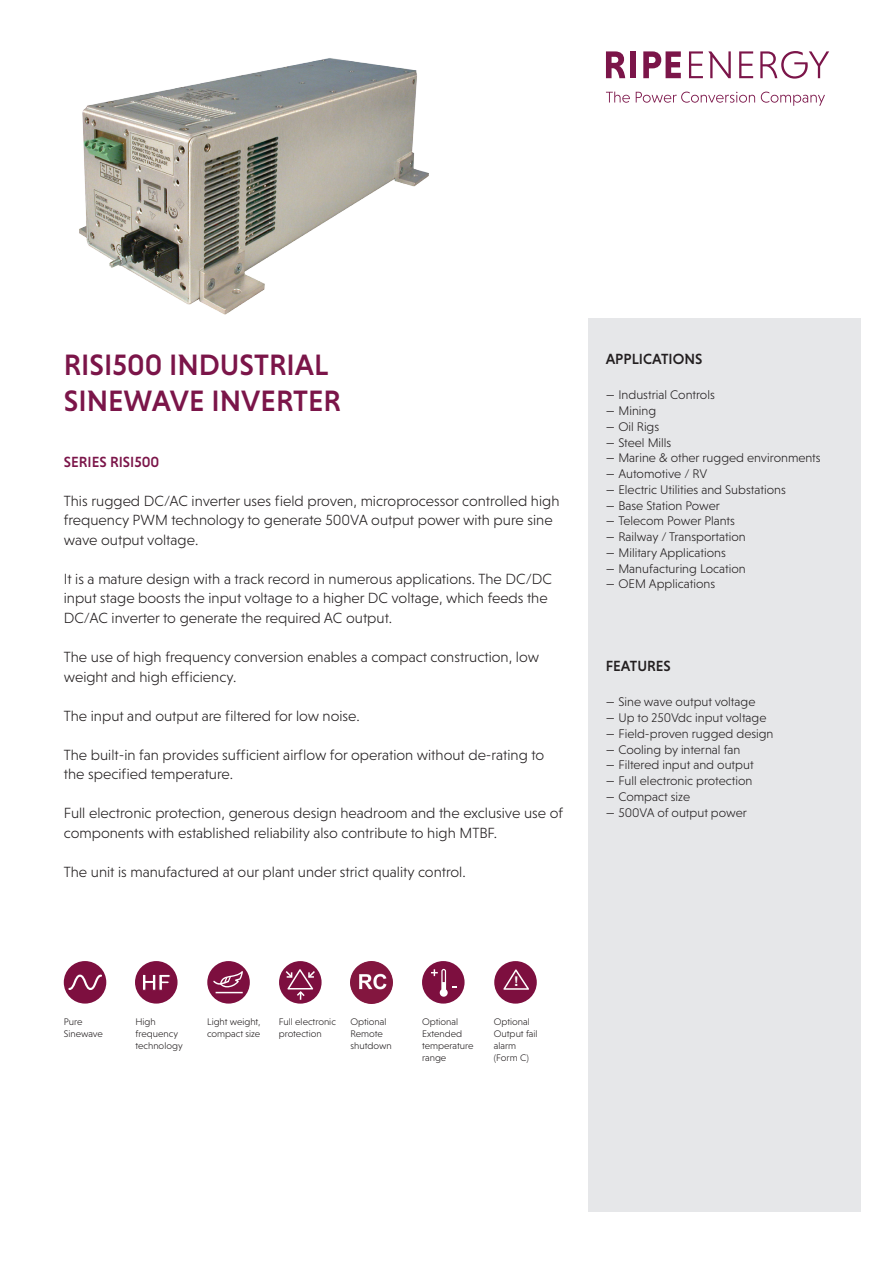
<style>
.page{position:relative;width:893px;height:1263px;background:#fff}
.page>*{position:absolute;margin:0;border:0;box-sizing:border-box;transform-origin:0 0}
.t1{font:500 30px "Niveau Grotesk";color:#7b1549}
.t2{font:300 15px/19.5px "Niveau Grotesk";color:#231f20}
.t3{font:500 15px "Niveau Grotesk";color:#231f20}
.t4{font:500 15px "Niveau Grotesk";color:#7b1549}
.t5{font:700 13.5px "Helvetica Neue";color:#fff}
.t6{font:300 12.75px "Niveau Grotesk";color:#231f20}
.t7{font:300 9.75px/12px "Niveau Grotesk";color:#231f20}
</style>
<div class="page">
<div style="left:588px;top:319px;width:273px;height:893px;background:#e6e7e9"></div>
<svg style="left:606px;top:51px;width:19px;height:27px"></svg>
<div style="left:631px;top:51px;width:5px;height:27px;background:#7b1549"></div>
<svg style="left:643px;top:51px;width:38px;height:27px"></svg>
<svg style="left:689px;top:51px;width:42px;height:27px"></svg>
<svg style="left:739px;top:51px;width:14px;height:27px"></svg>
<svg style="left:760px;top:51px;width:69px;height:28px"></svg>
<svg style="left:606px;top:92px;width:24px;height:11px"></svg>
<svg style="left:636px;top:92px;width:119px;height:11px"></svg>
<svg style="left:761px;top:92px;width:64px;height:14px"></svg>
<div style="left:64px;top:961px;width:42px;height:42px;background:#7d0f3f;border-radius:50%"></div>
<svg style="left:68px;top:974px;width:34px;height:16px"></svg>
<div style="left:135px;top:961px;width:43px;height:42px;background:#7d0f3f;border-radius:50%"></div>
<svg style="left:143px;top:974px;width:27px;height:17px"></svg>
<div style="left:207px;top:961px;width:43px;height:42px;background:#7d0f3f;border-radius:50%"></div>
<svg style="left:213px;top:971px;width:30px;height:22px"></svg>
<div style="left:494px;top:961px;width:43px;height:42px;background:#7d0f3f;border-radius:50%"></div>
<svg style="left:503px;top:969px;width:26px;height:21px"></svg>
<div style="left:422px;top:961px;width:43px;height:42px;background:#7d0f3f;border-radius:50%"></div>
<svg style="left:431px;top:969px;width:26px;height:28px"></svg>
<img style="left:350px;top:961px;width:43px;height:42px">
<div style="left:279px;top:961px;width:43px;height:42px;background:#7d0f3f;border-radius:50%"></div>
<svg style="left:286px;top:969px;width:29px;height:31px"></svg>
<img style="left:79px;top:58px;width:350px;height:257px">
<p class="t1" style="left:64px;top:348px;width:266px">RISI500 INDUSTRIAL</p>
<p class="t1" style="left:64px;top:384px;width:279px">SINEWAVE INVERTER</p>
<p class="t4" style="left:64px;top:453px;width:97px">SERIES RISI500</p>
<p class="t2" style="left:64px;top:491px;width:497px">This rugged DC/AC inverter uses field proven, microprocessor controlled high frequency PWM technology to generate 500VA output power with pure sine wave output voltage.</p>
<p class="t2" style="left:64px;top:569px;width:490px">It is a mature design with a track record in numerous applications. The DC/DC input stage boosts the input voltage to a higher DC voltage, which feeds the<br>DC/AC inverter to generate the required AC output.</p>
<p class="t2" style="left:64px;top:647px;width:477px">The use of high frequency conversion enables a compact construction, low weight and high efficiency.</p>
<p class="t2" style="left:64px;top:706px;width:298px">The input and output are filtered for low noise.</p>
<p class="t2" style="left:64px;top:745px;width:482px">The built-in fan provides sufficient airflow for operation without de-rating to the specified temperature.</p>
<p class="t2" style="left:64px;top:803px;width:501px">Full electronic protection, generous design headroom and the exclusive use of components with established reliability also contribute to high MTBF.</p>
<p class="t2" style="left:64px;top:862px;width:403px">The unit is manufactured at our plant under strict quality control.</p>
<p class="t7" style="left:64px;top:1016px;width:20px">Pure</p>
<p class="t7" style="left:64px;top:1028px;width:41px">Sinewave</p>
<p class="t7" style="left:135px;top:1016px;width:22px">High</p>
<p class="t7" style="left:135px;top:1028px;width:49px">frequency technology</p>
<p class="t7" style="left:207px;top:1016px;width:55px">Light weight, compact size</p>
<p class="t7" style="left:279px;top:1016px;width:59px">Full electronic protection</p>
<p class="t7" style="left:350px;top:1016px;width:38px">Optional</p>
<p class="t7" style="left:350px;top:1028px;width:34px">Remote</p>
<p class="t7" style="left:350px;top:1040px;width:43px">shutdown</p>
<p class="t5" style="left:514px;top:971px;width:5px">!</p>
<p class="t7" style="left:422px;top:1016px;width:53px">Optional<br>Extended temperature range</p>
<p class="t7" style="left:494px;top:1016px;width:45px">Optional<br>Output fail alarm</p>
<p class="t7" style="left:494px;top:1052px;width:36px">(Form C)</p>
<p class="t3" style="left:606px;top:350px;width:98px">APPLICATIONS</p>
<p class="t6" style="left:606px;top:388px;width:111px">— Industrial Controls</p>
<p class="t6" style="left:606px;top:404px;width:52px">— Mining</p>
<p class="t6" style="left:606px;top:419px;width:55px">— Oil Rigs</p>
<p class="t6" style="left:606px;top:435px;width:67px">— Steel Mills</p>
<p class="t6" style="left:606px;top:451px;width:217px">— Marine &amp; other rugged environments</p>
<p class="t6" style="left:606px;top:467px;width:103px">— Automotive / RV</p>
<p class="t6" style="left:606px;top:482px;width:182px">— Electric Utilities and Substations</p>
<p class="t6" style="left:606px;top:498px;width:116px">— Base Station Power</p>
<p class="t6" style="left:606px;top:514px;width:131px">— Telecom Power Plants</p>
<p class="t6" style="left:606px;top:530px;width:142px">— Railway / Transportation</p>
<p class="t6" style="left:606px;top:545px;width:122px">— Military Applications</p>
<p class="t6" style="left:606px;top:561px;width:141px">— Manufacturing Location</p>
<p class="t6" style="left:606px;top:577px;width:111px">— OEM Applications</p>
<p class="t3" style="left:606px;top:657px;width:67px">FEATURES</p>
<p class="t6" style="left:606px;top:695px;width:151px">— Sine wave output voltage</p>
<p class="t6" style="left:606px;top:710px;width:162px">— Up to 250Vdc input voltage</p>
<p class="t6" style="left:606px;top:726px;width:169px">— Field-proven rugged design</p>
<p class="t6" style="left:606px;top:742px;width:136px">— Cooling by internal fan</p>
<p class="t6" style="left:606px;top:758px;width:150px">— Filtered input and output</p>
<p class="t6" style="left:606px;top:773px;width:148px">— Full electronic protection</p>
<p class="t6" style="left:606px;top:789px;width:86px">— Compact size</p>
<p class="t6" style="left:606px;top:805px;width:143px">— 500VA of output power</p>
</div>
